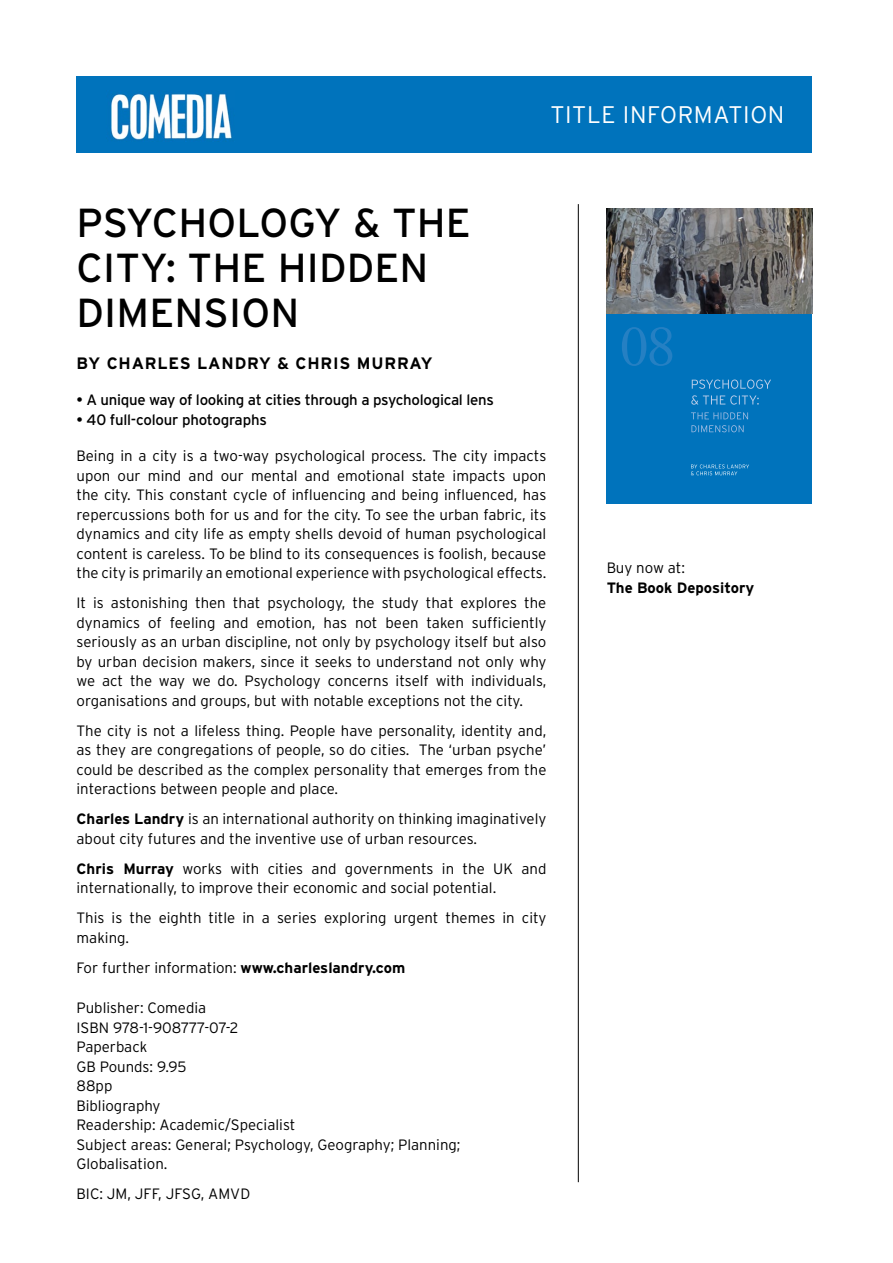
<style>
.page{position:relative;width:893px;height:1263px;background:#fff}
.page>*{position:absolute;margin:0;border:0;box-sizing:border-box;transform-origin:0 0}
.t1{font:40.5px/45px "Interstate";letter-spacing:.005em;color:#000}
.t2{font:300 24px "Interstate";letter-spacing:.025em;color:#fff}
.t3{font:700 16.5px "Interstate";letter-spacing:.05em;color:#000}
.t4{font:300 15px/19.5px "Interstate";color:#000}
.t5{font:15px "Interstate";letter-spacing:-.02em;color:#000}
.t6{font:700 15px "Interstate";color:#000}
.s1{font-weight:700}
</style>
<div class="page">
<div style="left:607px;top:208px;width:205px;height:295px;background:#0073bc"></div>
<svg style="left:691px;top:464px;width:58px;height:11px"></svg>
<svg style="left:691px;top:425px;width:53px;height:7px"></svg>
<svg style="left:691px;top:412px;width:57px;height:7px"></svg>
<svg style="left:691px;top:395px;width:68px;height:10px"></svg>
<svg style="left:692px;top:379px;width:79px;height:10px"></svg>
<svg style="left:622px;top:327px;width:50px;height:39px"></svg>
<img style="left:607px;top:208px;width:205px;height:106px">
<hr style="left:578px;top:204px;width:1px;height:978px;background:#000">
<div style="left:77px;top:77px;width:735px;height:76px;background:#0073bc"></div>
<img style="left:111px;top:93px;width:121px;height:47px">
<h2 class="t2" style="left:550px;top:101px;width:235px">TITLE INFORMATION</h2>
<h1 class="t1" style="left:77px;top:200px;width:396px">PSYCHOLOGY &amp; THE<br>CITY: THE HIDDEN<br>DIMENSION</h1>
<p class="t3" style="left:77px;top:354px;width:357px">BY CHARLES LANDRY &amp; CHRIS MURRAY</p>
<p class="t5" style="left:77px;top:391px;width:419px">• A unique way of looking at cities through a psychological lens</p>
<p class="t5" style="left:77px;top:411px;width:192px">• 40 full-colour photographs</p>
<p class="t4" style="left:77px;top:446px;width:471px;text-align:justify">Being in a city is a two-way psychological process. The city impacts upon our mind and our mental and emotional state impacts upon the city. This constant cycle of influencing and being influenced, has repercussions both for us and for the city. To see the urban fabric, its dynamics and city life as empty shells devoid of human psychological content is careless. To be blind to its consequences is foolish, because the city is primarily an emotional experience with psychological effects.</p>
<p class="t4" style="left:77px;top:593px;width:471px;text-align:justify">It is astonishing then that psychology, the study that explores the dynamics of feeling and emotion, has not been taken sufficiently seriously as an urban discipline, not only by psychology itself but also by urban decision makers, since it seeks to understand not only why we act the way we do. Psychology concerns itself with individuals, organisations and groups, but with notable exceptions not the city.</p>
<p class="t4" style="left:77px;top:720px;width:471px;text-align:justify">The city is not a lifeless thing. People have personality, identity and, as they are congregations of people, so do cities. The ‘urban psyche’ could be described as the complex personality that emerges from the interactions between people and place.</p>
<p class="t4" style="left:77px;top:809px;width:471px"><span class="s1">Charles Landry</span> is an international authority on thinking imaginatively about city futures and the inventive use of urban resources.</p>
<p class="t4" style="left:77px;top:858px;width:471px"><span class="s1">Chris Murray</span> works with cities and governments in the UK and internationally, to improve their economic and social potential.</p>
<p class="t4" style="left:77px;top:908px;width:471px">This is the eighth title in a series exploring urgent themes in city making.</p>
<p class="t4" style="left:77px;top:957px;width:330px">For further information: <span class="s1">www.charleslandry.com</span></p>
<p class="t4" style="left:77px;top:998px;width:385px">Publisher: Comedia<br>ISBN 978-1-908777-07-2<br>Paperback<br>GB Pounds: 9.95<br>88pp<br>Bibliography<br>Readership: Academic/Specialist<br>Subject areas: General; Psychology, Geography; Planning;<br>Globalisation.</p>
<p class="t4" style="left:77px;top:1184px;width:175px">BIC: JM, JFF, JFSG, AMVD</p>
<p class="t4" style="left:607px;top:558px;width:80px">Buy now at:</p>
<p class="t6" style="left:607px;top:579px;width:149px">The Book Depository</p>
</div>
